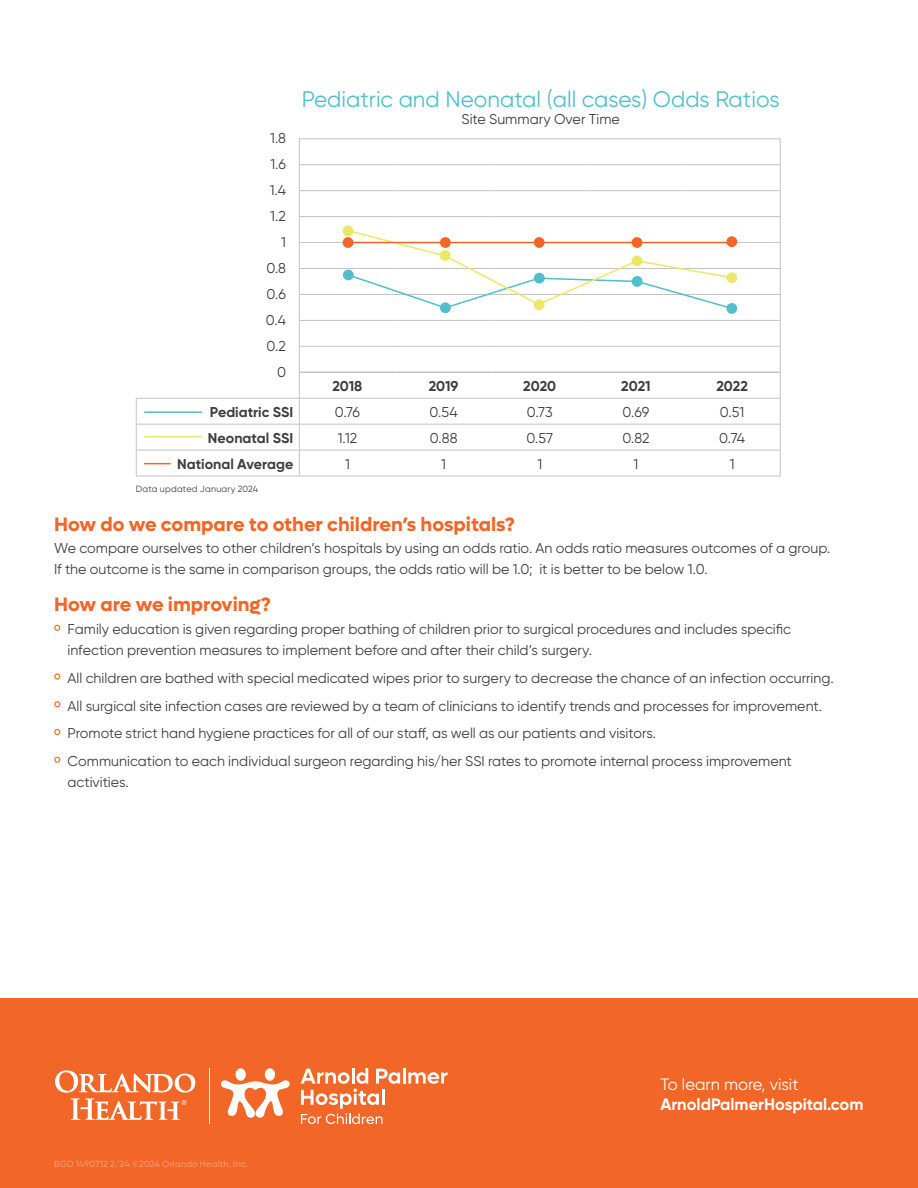
<style>
.page{position:relative;width:918px;height:1188px;background:#fff}
.page>*{position:absolute;margin:0;border:0;box-sizing:border-box;transform-origin:0 0}
.t1{font:22.5px "Gilroy";color:#52becb}
.t2{font:700 19.5px "Lufga";color:#f26628}
.t3{font:700 16.5px/19.8px "Gilroy";color:#fff}
.t4{font:14.25px/26px "Gilroy";color:#3e3e3f}
.t5{font:700 14.25px "Gilroy";color:#3e3e3f}
.t6{font:500 9px "Gilroy";letter-spacing:.025em;color:#f79b6f}
.t7{font:9px "Gilroy";letter-spacing:.025em;color:#3e3e3f}
.s1{font-weight:700;font-size:18px;color:#f26628}
.s2{font-weight:400}
</style>
<div class="page">
<div style="left:0;top:999px;width:918px;height:189px;background:#f26628"></div>
<hr style="left:299px;top:138px;width:97px;height:1px;background:#c3c2c8">
<hr style="left:396px;top:138px;width:96px;height:1px;background:#c3c2c8">
<hr style="left:492px;top:138px;width:96px;height:1px;background:#c3c2c8">
<hr style="left:588px;top:138px;width:96px;height:1px;background:#c3c2c8">
<hr style="left:684px;top:138px;width:97px;height:1px;background:#c3c2c8">
<hr style="left:299px;top:164px;width:97px;height:1px;background:#c3c2c8">
<hr style="left:396px;top:164px;width:96px;height:1px;background:#c3c2c8">
<hr style="left:492px;top:164px;width:96px;height:1px;background:#c3c2c8">
<hr style="left:588px;top:164px;width:96px;height:1px;background:#c3c2c8">
<hr style="left:684px;top:164px;width:97px;height:1px;background:#c3c2c8">
<hr style="left:299px;top:190px;width:97px;height:1px;background:#c3c2c8">
<hr style="left:396px;top:190px;width:96px;height:1px;background:#c3c2c8">
<hr style="left:492px;top:190px;width:96px;height:1px;background:#c3c2c8">
<hr style="left:588px;top:190px;width:96px;height:1px;background:#c3c2c8">
<hr style="left:684px;top:190px;width:97px;height:1px;background:#c3c2c8">
<hr style="left:299px;top:216px;width:97px;height:1px;background:#c3c2c8">
<hr style="left:396px;top:216px;width:96px;height:1px;background:#c3c2c8">
<hr style="left:492px;top:216px;width:96px;height:1px;background:#c3c2c8">
<hr style="left:588px;top:216px;width:96px;height:1px;background:#c3c2c8">
<hr style="left:684px;top:216px;width:97px;height:1px;background:#c3c2c8">
<hr style="left:299px;top:242px;width:97px;height:1px;background:#c3c2c8">
<hr style="left:684px;top:242px;width:97px;height:1px;background:#c3c2c8">
<hr style="left:299px;top:268px;width:97px;height:1px;background:#c3c2c8">
<hr style="left:684px;top:268px;width:97px;height:1px;background:#c3c2c8">
<hr style="left:299px;top:294px;width:97px;height:1px;background:#c3c2c8">
<hr style="left:684px;top:294px;width:97px;height:1px;background:#c3c2c8">
<hr style="left:299px;top:320px;width:97px;height:1px;background:#c3c2c8">
<hr style="left:396px;top:320px;width:96px;height:1px;background:#c3c2c8">
<hr style="left:492px;top:320px;width:96px;height:1px;background:#c3c2c8">
<hr style="left:588px;top:320px;width:96px;height:1px;background:#c3c2c8">
<hr style="left:684px;top:320px;width:97px;height:1px;background:#c3c2c8">
<hr style="left:299px;top:424px;width:97px;height:1px;background:#c3c2c8">
<hr style="left:396px;top:424px;width:96px;height:1px;background:#c3c2c8">
<hr style="left:492px;top:424px;width:96px;height:1px;background:#c3c2c8">
<hr style="left:588px;top:424px;width:96px;height:1px;background:#c3c2c8">
<hr style="left:684px;top:424px;width:97px;height:1px;background:#c3c2c8">
<hr style="left:299px;top:450px;width:97px;height:1px;background:#c3c2c8">
<hr style="left:396px;top:450px;width:96px;height:1px;background:#c3c2c8">
<hr style="left:492px;top:450px;width:96px;height:1px;background:#c3c2c8">
<hr style="left:588px;top:450px;width:96px;height:1px;background:#c3c2c8">
<hr style="left:684px;top:450px;width:97px;height:1px;background:#c3c2c8">
<hr style="left:299px;top:476px;width:97px;height:1px;background:#c3c2c8">
<hr style="left:396px;top:476px;width:96px;height:1px;background:#c3c2c8">
<hr style="left:492px;top:476px;width:96px;height:1px;background:#c3c2c8">
<hr style="left:588px;top:476px;width:96px;height:1px;background:#c3c2c8">
<hr style="left:684px;top:476px;width:97px;height:1px;background:#c3c2c8">
<hr style="left:136px;top:398px;width:163px;height:1px;background:#c3c2c8">
<hr style="left:136px;top:424px;width:163px;height:1px;background:#c3c2c8">
<hr style="left:136px;top:450px;width:163px;height:1px;background:#c3c2c8">
<svg style="left:136px;top:399px;width:1px;height:77px"></svg>
<hr style="left:136px;top:476px;width:163px;height:1px;background:#c3c2c8">
<hr style="left:299px;top:346px;width:97px;height:1px;background:#c3c2c8">
<hr style="left:396px;top:346px;width:96px;height:1px;background:#c3c2c8">
<hr style="left:492px;top:346px;width:96px;height:1px;background:#c3c2c8">
<hr style="left:588px;top:346px;width:96px;height:1px;background:#c3c2c8">
<hr style="left:684px;top:346px;width:97px;height:1px;background:#c3c2c8">
<svg style="left:780px;top:139px;width:1px;height:337px"></svg>
<hr style="left:299px;top:398px;width:97px;height:1px;background:#c3c2c8">
<hr style="left:396px;top:398px;width:96px;height:1px;background:#c3c2c8">
<hr style="left:492px;top:398px;width:96px;height:1px;background:#c3c2c8">
<hr style="left:588px;top:398px;width:96px;height:1px;background:#c3c2c8">
<hr style="left:684px;top:398px;width:97px;height:1px;background:#c3c2c8">
<hr style="left:300px;top:372px;width:96px;height:1px;background:#c3c2c8">
<hr style="left:396px;top:372px;width:96px;height:1px;background:#c3c2c8">
<hr style="left:492px;top:372px;width:96px;height:1px;background:#c3c2c8">
<hr style="left:588px;top:372px;width:96px;height:1px;background:#c3c2c8">
<hr style="left:684px;top:372px;width:96px;height:1px;background:#c3c2c8">
<svg style="left:299px;top:139px;width:1px;height:337px"></svg>
<div style="left:236px;top:1068px;width:10px;height:13px;background:#fff;border-radius:50%"></div>
<svg style="left:221px;top:1080px;width:69px;height:38px"></svg>
<div style="left:265px;top:1068px;width:10px;height:13px;background:#fff;border-radius:50%"></div>
<hr style="left:403px;top:1068px;width:3px;height:16px;background:#fff">
<svg style="left:408px;top:1072px;width:40px;height:12px"></svg>
<svg style="left:301px;top:1068px;width:99px;height:56px"></svg>
<svg style="left:55px;top:1070px;width:140px;height:50px"></svg>
<hr style="left:209px;top:1068px;width:1px;height:56px;background:#fff">
<hr style="left:144px;top:411px;width:58px;height:2px;background:#52becb">
<hr style="left:144px;top:436px;width:58px;height:1px;background:#ece768">
<svg style="left:144px;top:463px;width:27px;height:1px"></svg>
<div style="left:343px;top:270px;width:11px;height:10px;background:#52becb;border-radius:50%"></div>
<div style="left:440px;top:302px;width:11px;height:11px;background:#52becb;border-radius:50%"></div>
<svg style="left:346px;top:231px;width:387px;height:79px"></svg>
<div style="left:343px;top:226px;width:11px;height:10px;background:#ece768;border-radius:50%"></div>
<div style="left:440px;top:250px;width:11px;height:11px;background:#ece768;border-radius:50%"></div>
<div style="left:534px;top:299px;width:11px;height:11px;background:#ece768;border-radius:50%"></div>
<div style="left:632px;top:256px;width:10px;height:10px;background:#ece768;border-radius:50%"></div>
<div style="left:343px;top:237px;width:10px;height:11px;background:#f26628;border-radius:50%"></div>
<div style="left:440px;top:237px;width:11px;height:11px;background:#f26628;border-radius:50%"></div>
<div style="left:632px;top:237px;width:10px;height:11px;background:#f26628;border-radius:50%"></div>
<div style="left:534px;top:237px;width:11px;height:11px;background:#f26628;border-radius:50%"></div>
<hr style="left:347px;top:242px;width:385px;height:1px;background:#f26628">
<div style="left:726px;top:236px;width:11px;height:11px;background:#f26628;border-radius:50%"></div>
<div style="left:726px;top:272px;width:11px;height:11px;background:#ece768;border-radius:50%"></div>
<div style="left:726px;top:303px;width:11px;height:11px;background:#52becb;border-radius:50%"></div>
<p class="t4" style="left:266px;top:124px;width:22px;text-align:right">1.8<br>1.6<br>1.4<br>1.2<br>1<br>0.8<br>0.6<br>0.4<br>0.2<br>0</p>
<p class="t1" style="left:302px;top:86px;width:479px">Pediatric and Neonatal (all cases) Odds Ratios</p>
<p class="t4" style="left:461px;top:106px;width:160px">Site Summary Over Time</p>
<p class="t5" style="left:332px;top:377px;width:32px">2018</p>
<p class="t5" style="left:429px;top:377px;width:31px">2019</p>
<p class="t5" style="left:523px;top:377px;width:34px">2020</p>
<p class="t5" style="left:621px;top:377px;width:31px">2021</p>
<p class="t5" style="left:716px;top:377px;width:33px">2022</p>
<p class="t5" style="left:210px;top:403px;width:85px">Pediatric SSI</p>
<p class="t4" style="left:335px;top:399px;width:27px">0.76</p>
<p class="t4" style="left:430px;top:399px;width:30px">0.54</p>
<p class="t4" style="left:527px;top:399px;width:27px">0.73</p>
<p class="t4" style="left:623px;top:399px;width:28px">0.69</p>
<p class="t4" style="left:720px;top:399px;width:26px">0.51</p>
<p class="t5" style="left:208px;top:429px;width:87px">Neonatal SSI</p>
<p class="t4" style="left:338px;top:425px;width:21px">1.12</p>
<p class="t4" style="left:430px;top:425px;width:29px">0.88</p>
<p class="t4" style="left:527px;top:425px;width:28px">0.57</p>
<p class="t4" style="left:622px;top:425px;width:29px">0.82</p>
<p class="t4" style="left:719px;top:425px;width:27px">0.74</p>
<p class="t5" style="left:177px;top:455px;width:118px">National Average</p>
<p class="t4" style="left:345px;top:451px;width:6px">1</p>
<p class="t4" style="left:441px;top:451px;width:6px">1</p>
<p class="t4" style="left:537px;top:451px;width:6px">1</p>
<p class="t4" style="left:634px;top:451px;width:6px">1</p>
<p class="t4" style="left:730px;top:451px;width:6px">1</p>
<p class="t7" style="left:136px;top:484px;width:124px">Data updated January 2024</p>
<h2 class="t2" style="left:54px;top:512px;width:462px">How do we compare to other children’s hospitals?</h2>
<p class="t4" style="left:54px;top:538px;width:778px;line-height:21px">We compare ourselves to other children’s hospitals by using an odds ratio. An odds ratio measures outcomes of a group.<br>If the outcome is the same in comparison groups, the odds ratio will be 1.0; it is better to be below 1.0.</p>
<h2 class="t2" style="left:54px;top:593px;width:218px">How are we improving?</h2>
<p class="t4" style="left:68px;top:618px;width:725px;line-height:21px;text-indent:-14px"><span class="s1">•</span> Family education is given regarding proper bathing of children prior to surgical procedures and includes specific infection prevention measures to implement before and after their child’s surgery.</p>
<p class="t4" style="left:54px;top:665px;width:781px"><span class="s1">•</span> All children are bathed with special medicated wipes prior to surgery to decrease the chance of an infection occurring.</p>
<p class="t4" style="left:54px;top:692px;width:769px"><span class="s1">•</span> All surgical site infection cases are reviewed by a team of clinicians to identify trends and processes for improvement.</p>
<p class="t4" style="left:54px;top:720px;width:604px"><span class="s1">•</span> Promote strict hand hygiene practices for all of our staff, as well as our patients and visitors.</p>
<p class="t4" style="left:68px;top:750px;width:726px;line-height:21px;text-indent:-14px"><span class="s1">•</span> Communication to each individual surgeon regarding his/her SSI rates to promote internal process improvement activities.</p>
<p class="t6" style="left:54px;top:1159px;width:196px">BGD 1490712 2/24 ©2024 Orlando Health, Inc.</p>
<p class="t3" style="left:660px;top:1074px;width:205px"><span class="s2">To learn more, visit<br></span>ArnoldPalmerHospital.com</p>
</div>
